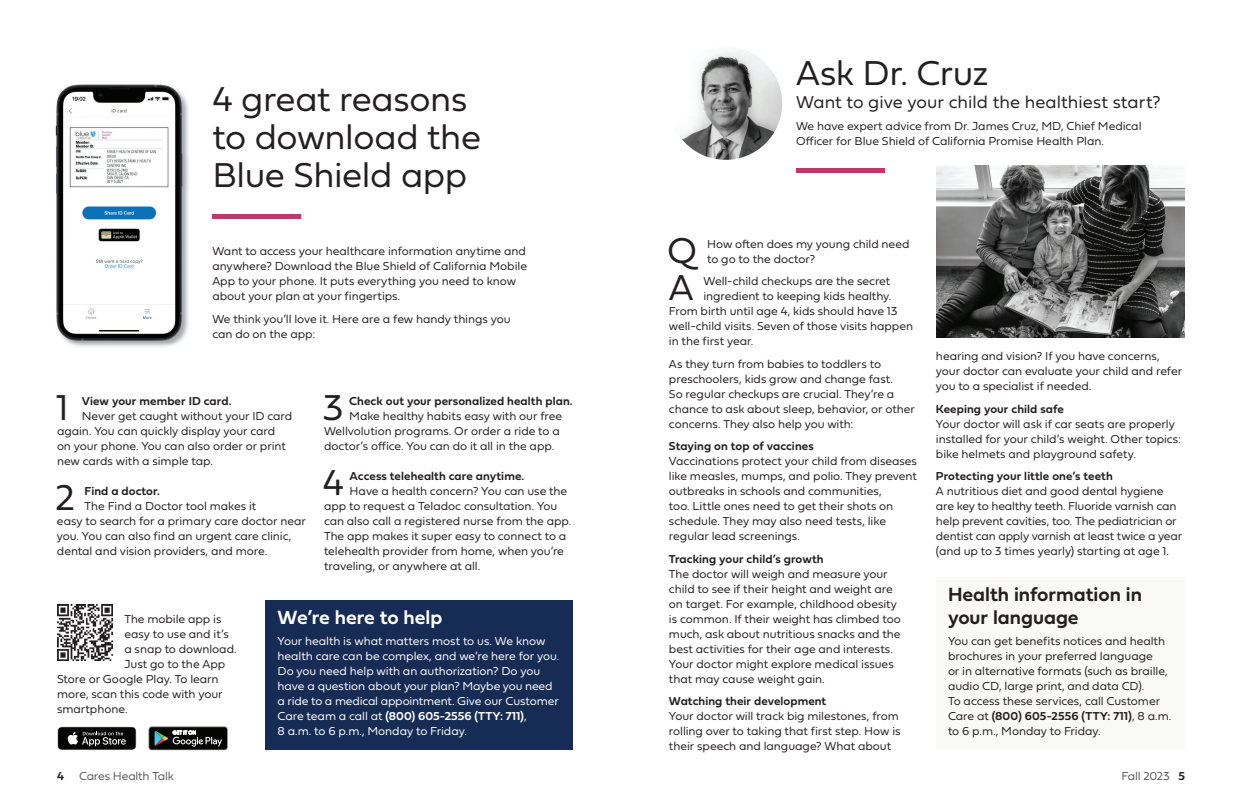
<style>
.page{position:relative;width:1242px;height:810px;background:#fff}
.page>*{position:absolute;margin:0;border:0;box-sizing:border-box;transform-origin:0 0}
.t1{font:37.5px "Fieldwork Geo Light";color:#231f20}
.t2{font:36px/38px "Fieldwork Geo Light";letter-spacing:-.01em;color:#231f20}
.t3{font:20px/23px "Fieldwork Geo Demibold";color:#231f20}
.t4{font:20px "Fieldwork Geo Demibold";color:#fff}
.t5{font:18px "Fieldwork Geo Light";color:#231f20}
.t6{font:12px/15px "Fieldwork Geo Light";letter-spacing:-.005em;color:#231f20}
.t7{font:12px "Fieldwork Geo Demibold";letter-spacing:.005em;color:#231f20}
.t8{font:12px/15px "Fieldwork Geo Light";letter-spacing:-.005em;color:#fff}
.t9{font:12px "Fieldwork Geo Demibold";color:#fff}
.t10{font:12px "Fieldwork Geo Light";letter-spacing:-.02em;color:#57585a}
.s1{font-family:"Fieldwork Geo Light"}
.s2{font-family:"Fieldwork Geo Demibold";color:#231f20}
</style>
<div class="page">
<div style="left:266px;top:600px;width:307px;height:150px;background:#172c55"></div>
<div style="left:936px;top:578px;width:249px;height:172px;background:#f9faf8"></div>
<img style="left:669px;top:47px;width:113px;height:113px;border-radius:57px">
<svg style="left:57px;top:727px;width:79px;height:23px;background:#313130"></svg>
<svg style="left:149px;top:727px;width:79px;height:23px;background:#323532"></svg>
<img style="left:57px;top:605px;width:56px;height:55px">
<img style="left:936px;top:165px;width:249px;height:173px">
<hr style="left:212px;top:214px;width:89px;height:4px;background:#c1376d">
<hr style="left:796px;top:168px;width:89px;height:4px;background:#c1376d">
<img style="left:69px;top:100px;width:120px;height:247px">
<img style="left:56px;top:85px;width:130px;height:258px">
<h2 class="t2" style="left:212px;top:78px;width:270px">4 great reasons to download the<br>Blue Shield app</h2>
<p class="t6" style="left:212px;top:243px;width:316px">Want to access your healthcare information anytime and anywhere? Download the Blue Shield of California Mobile App to your phone. It puts everything you need to know about your plan at your fingertips.</p>
<p class="t6" style="left:212px;top:310px;width:300px">We think you’ll love it. Here are a few handy things you can do on the app:</p>
<h1 class="t1" style="left:56px;top:378px;width:14px">1</h1>
<p class="t7" style="left:82px;top:392px;width:151px">View your member ID card.</p>
<p class="t6" style="left:57px;top:408px;width:237px;text-indent:25px">Never get caught without your ID card again. You can quickly display your card on your phone. You can also order or print new cards with a simple tap.</p>
<h1 class="t1" style="left:55px;top:468px;width:21px">2</h1>
<p class="t7" style="left:85px;top:482px;width:77px">Find a doctor.</p>
<p class="t6" style="left:57px;top:498px;width:251px;text-indent:28px">The Find a Doctor tool makes it<br>easy to search for a primary care doctor near you. You can also find an urgent care clinic, dental and vision providers, and more.</p>
<h1 class="t1" style="left:322px;top:378px;width:23px">3</h1>
<p class="t7" style="left:349px;top:392px;width:225px">Check out your personalized health plan.</p>
<p class="t6" style="left:324px;top:408px;width:240px;text-indent:25px">Make healthy habits easy with our free<br>Wellvolution programs. Or order a ride to a doctor’s office. You can do it all in the app.</p>
<h1 class="t1" style="left:323px;top:453px;width:23px">4</h1>
<p class="t7" style="left:350px;top:467px;width:176px">Access telehealth care anytime.</p>
<p class="t6" style="left:324px;top:483px;width:249px;text-indent:26px">Have a health concern? You can use the app to request a Teladoc consultation. You can also call a registered nurse from the app.<br>The app makes it super easy to connect to a telehealth provider from home, when you’re traveling, or anywhere at all.</p>
<p class="t6" style="left:124px;top:610px;width:99px">The mobile app is</p>
<p class="t6" style="left:124px;top:625px;width:106px">easy to use and it’s</p>
<p class="t6" style="left:124px;top:640px;width:114px">a snap to download.</p>
<p class="t6" style="left:124px;top:655px;width:102px">Just go to the App</p>
<p class="t6" style="left:57px;top:670px;width:163px">Store or Google Play. To learn</p>
<p class="t6" style="left:57px;top:685px;width:167px">more, scan this code with your</p>
<p class="t6" style="left:57px;top:700px;width:72px">smartphone.</p>
<h3 class="t4" style="left:278px;top:601px;width:166px">We’re here to help</h3>
<p class="t8" style="left:278px;top:633px;width:283px">Your health is what matters most to us. We know health care can be complex, and we’re here for you.<br>Do you need help with an authorization? Do you have a question about your plan? Maybe you need a ride to a medical appointment. Give our Customer</p>
<p class="t9" style="left:278px;top:706px;width:251px"><span class="s1">Care team a call at</span> (800) 605-2556 (TTY: 711)<span class="s1">,</span></p>
<p class="t8" style="left:278px;top:723px;width:191px">8 a.m. to 6 p.m., Monday to Friday.</p>
<h2 class="t2" style="left:796px;top:53px;width:194px">Ask Dr. Cruz</h2>
<h3 class="t5" style="left:796px;top:88px;width:366px">Want to give your child the healthiest start?</h3>
<p class="t6" style="left:796px;top:118px;width:347px">We have expert advice from Dr. James Cruz, MD, Chief Medical<br>Officer for Blue Shield of California Promise Health Plan.</p>
<h1 class="t1" style="left:667px;top:220px;width:31px">Q</h1>
<p class="t6" style="left:707px;top:235px;width:204px">How often does my young child need to go to the doctor?</p>
<h1 class="t1" style="left:669px;top:258px;width:26px">A</h1>
<p class="t6" style="left:703px;top:273px;width:188px">Well-child checkups are the secret</p>
<p class="t6" style="left:703px;top:288px;width:189px">ingredient to keeping kids healthy.</p>
<p class="t6" style="left:669px;top:303px;width:230px">From birth until age 4, kids should have 13</p>
<p class="t6" style="left:669px;top:318px;width:246px">well-child visits. Seven of those visits happen</p>
<p class="t6" style="left:669px;top:333px;width:86px">in the first year.</p>
<p class="t6" style="left:669px;top:355px;width:247px">As they turn from babies to toddlers to preschoolers, kids grow and change fast.<br>So regular checkups are crucial. They’re a chance to ask about sleep, behavior, or other concerns. They also help you with:</p>
<p class="t7" style="left:669px;top:437px;width:146px">Staying on top of vaccines</p>
<p class="t6" style="left:669px;top:453px;width:250px">Vaccinations protect your child from diseases like measles, mumps, and polio. They prevent outbreaks in schools and communities,<br>too. Little ones need to get their shots on schedule. They may also need tests, like regular lead screenings.</p>
<p class="t7" style="left:669px;top:549px;width:156px">Tracking your child’s growth</p>
<p class="t6" style="left:669px;top:565px;width:233px">The doctor will weigh and measure your child to see if their height and weight are on target. For example, childhood obesity is common. If their weight has climbed too much, ask about nutritious snacks and the best activities for their age and interests.<br>Your doctor might explore medical issues that may cause weight gain.</p>
<p class="t7" style="left:669px;top:692px;width:159px">Watching their development</p>
<p class="t6" style="left:669px;top:708px;width:233px">Your doctor will track big milestones, from rolling over to taking that first step. How is their speech and language? What about</p>
<p class="t6" style="left:936px;top:348px;width:248px">hearing and vision? If you have concerns, your doctor can evaluate your child and refer you to a specialist if needed.</p>
<p class="t7" style="left:936px;top:399px;width:129px">Keeping your child safe</p>
<p class="t6" style="left:936px;top:415px;width:247px">Your doctor will ask if car seats are properly installed for your child’s weight. Other topics: bike helmets and playground safety.</p>
<p class="t7" style="left:936px;top:467px;width:178px">Protecting your little one’s teeth</p>
<p class="t6" style="left:936px;top:483px;width:248px">A nutritious diet and good dental hygiene are key to healthy teeth. Fluoride varnish can help prevent cavities, too. The pediatrician or dentist can apply varnish at least twice a year (and up to 3 times yearly) starting at age 1.</p>
<h3 class="t3" style="left:948px;top:582px;width:195px">Health information in your language</h3>
<p class="t6" style="left:948px;top:633px;width:221px">You can get benefits notices and health brochures in your preferred language<br>or in alternative formats (such as braille, audio CD, large print, and data CD).<br>To access these services, call Customer</p>
<p class="t7" style="left:948px;top:707px;width:225px"><span class="s1">Care at</span> (800) 605-2556 (TTY: 711)<span class="s1">, 8 a.m.</span></p>
<p class="t6" style="left:948px;top:723px;width:154px">to 6 p.m., Monday to Friday.</p>
<p class="t10" style="left:57px;top:767px;width:118px"><span class="s2">4</span> Cares Health Talk</p>
<p class="t10" style="left:1121px;top:767px;width:65px">Fall 2023 <span class="s2">5</span></p>
</div>
